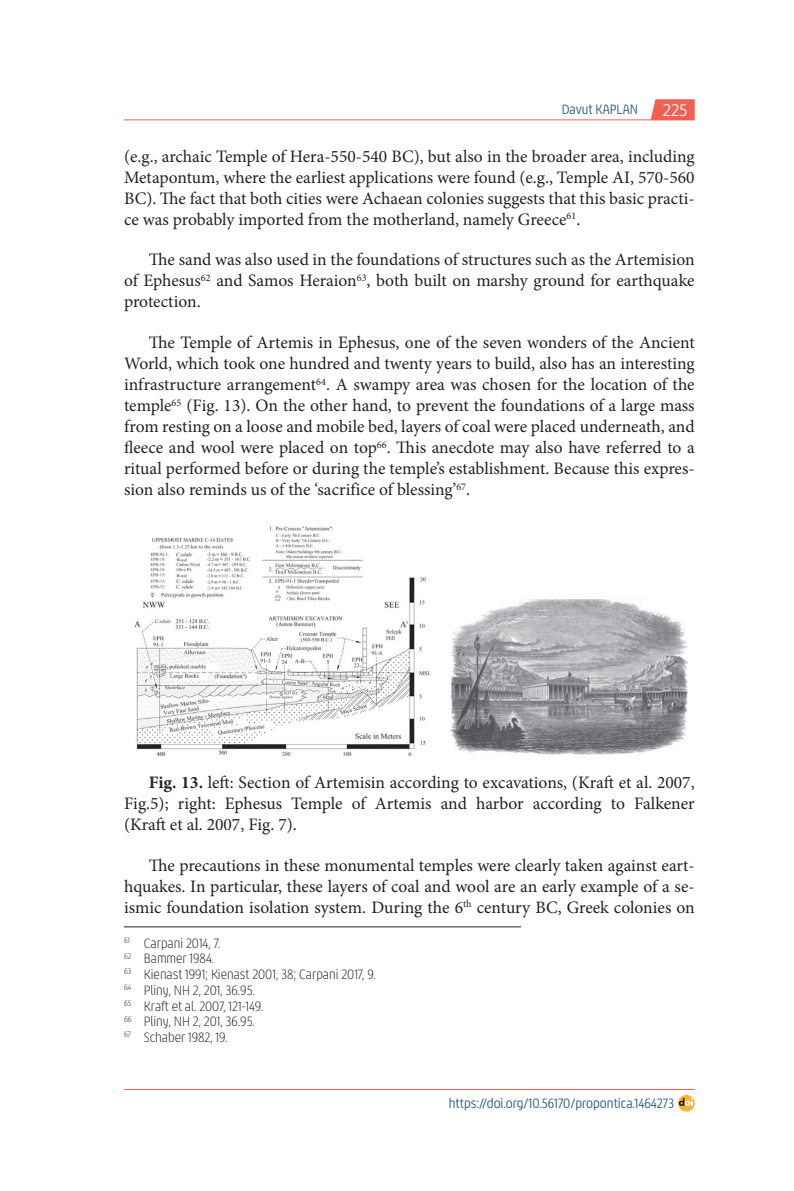
<style>
.page{position:relative;width:794px;height:1191px;background:#fff}
.page>*{position:absolute;margin:0;border:0;box-sizing:border-box;transform-origin:0 0}
.ANA_METİN{font:17.5px/21px "Minion Pro";letter-spacing:-.005em;color:#202124;text-align:justify}
.ANA_METİN-2{font:17.5px/21px "Minion Pro";color:#231f20;text-align:justify}
.t1{font:17.5px "Chypre Nor Boo";color:#fff}
.DIPNOT{font:14px "Chypre Con Thi";color:#231f20}
.DIPNOT-2{font:14px "Chypre Con Thi";color:#202124}
.t2{font:14px "Chypre Con Boo";color:#285b77}
.s1{font-weight:700}
</style>
<div class="page">
<svg style="left:650px;top:99px;width:44px;height:21px"></svg>
<hr style="left:124px;top:120px;width:570px;height:1px;background:#f16153">
<hr style="left:124px;top:1089px;width:570px;height:1px;background:#f16153">
<svg style="left:678px;top:1095px;width:16px;height:16px"></svg>
<svg style="left:679px;top:1098px;width:13px;height:8px"></svg>
<hr style="left:124px;top:926px;width:397px;height:1px;background:#231f20">
<img style="left:134px;top:526px;width:553px;height:229px">
<p class="t2" style="left:562px;top:101px;width:78px">Davut KAPLAN</p>
<p class="t1" style="left:663px;top:100px;width:26px">225</p>
<p class="ANA_METİN" style="left:124px;top:146px;width:572px">(e.g., archaic Temple of Hera-550-540 BC), but also in the broader area, including Metapontum, where the earliest applications were found (e.g., Temple AI, 570-560<br>BC). The fact that both cities were Achaean colonies suggests that this basic practi&shy;ce was probably imported from the motherland, namely Greece<sup>61</sup>.</p>
<p class="ANA_METİN" style="left:124px;top:249px;width:572px;text-indent:25px">The sand was also used in the foundations of structures such as the Artemision of Ephesus<sup>62</sup> and Samos Heraion<sup>63</sup>, both built on marshy ground for earthquake protection.</p>
<p class="ANA_METİN" style="left:124px;top:332px;width:572px;text-indent:25px">The Temple of Artemis in Ephesus, one of the seven wonders of the Ancient World, which took one hundred and twenty years to build, also has an interesting infrastructure arrangement<sup>64</sup>. A swampy area was chosen for the location of the temple<sup>65</sup> (Fig. 13). On the other hand, to prevent the foundations of a large mass from resting on a loose and mobile bed, layers of coal were placed underneath, and fleece and wool were placed on top<sup>66</sup>. This anecdote may also have referred to a ritual performed before or during the temple’s establishment. Because this expres&shy;sion also reminds us of the ‘sacrifice of blessing’<sup>67</sup>.</p>
<p class="ANA_METİN-2" style="left:124px;top:772px;width:572px;text-indent:25px"><span class="s1">Fig. 13.</span> left: Section of Artemisin according to excavations, (Kraft et al. 2007, Fig.5); right: Ephesus Temple of Artemis and harbor according to Falkener (Kraft et al. 2007, Fig. 7).</p>
<p class="ANA_METİN-2" style="left:124px;top:855px;width:572px;text-indent:25px">The precautions in these monumental temples were clearly taken against eart&shy;hquakes. In particular, these layers of coal and wool are an early example of a se&shy;ismic foundation isolation system. During the 6<sup>th</sup> century BC, Greek colonies on</p>
<p class="DIPNOT" style="left:124px;top:934px;width:98px"><sup>61</sup> Carpani 2014, 7.</p>
<p class="DIPNOT" style="left:124px;top:950px;width:92px"><sup>62</sup> Bammer 1984.</p>
<p class="DIPNOT" style="left:124px;top:966px;width:253px"><sup>63</sup> Kienast 1991; Kienast 2001, 38; Carpani 2017, 9.</p>
<p class="DIPNOT-2" style="left:124px;top:982px;width:132px"><sup>64</sup> Pliny, NH 2, 201, 36.95.</p>
<p class="DIPNOT-2" style="left:124px;top:997px;width:141px"><sup>65</sup> Kraft et al. 2007, 121-149.</p>
<p class="DIPNOT-2" style="left:124px;top:1013px;width:132px"><sup>66</sup> Pliny, NH 2, 201, 36.95.</p>
<p class="DIPNOT" style="left:124px;top:1029px;width:105px"><sup>67</sup> Schaber 1982, 19.</p>
<p class="t2" style="left:449px;top:1095px;width:227px">https://doi.org/10.56170/propontica.1464273</p>
</div>
